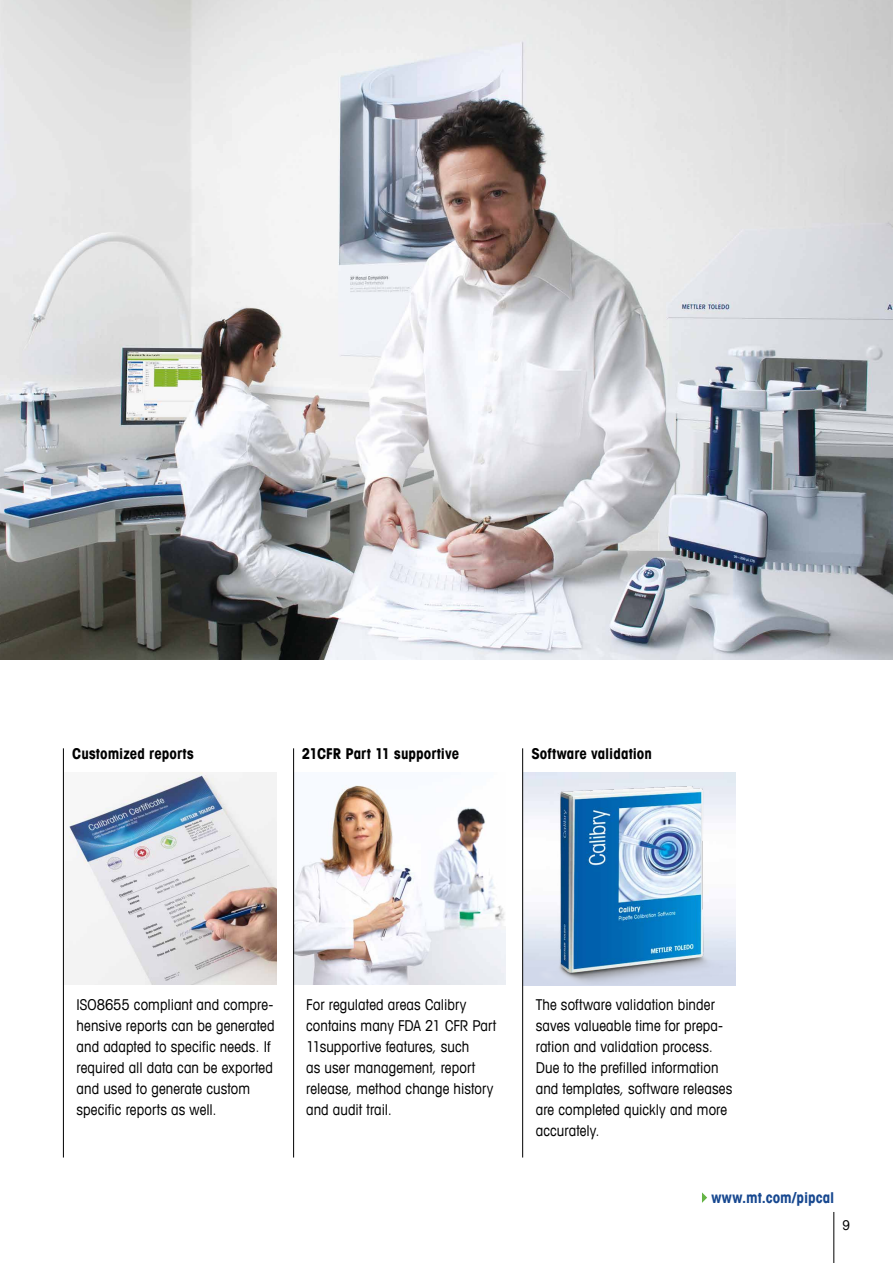
<style>
.page{position:relative;width:893px;height:1263px;background:#fff}
.page>*{position:absolute;margin:0;border:0;box-sizing:border-box;transform-origin:0 0}
.t1{font:condensed 15px/21px "Avant Garde Com";letter-spacing:.005em;color:#000}
.t2{font:700 condensed 15px "Avant Garde Com";letter-spacing:.005em;color:#000}
.t3{font:700 condensed 15px "Avant Garde Com";letter-spacing:.005em;color:#174890}
.t4{font:condensed 13.5px "Avant Garde Com";color:#000}
</style>
<div class="page">
<hr style="left:833px;top:1212px;width:1px;height:51px;background:#000">
<svg style="left:702px;top:1192px;width:5px;height:11px"></svg>
<img style="left:64px;top:773px;width:212px;height:212px">
<img style="left:294px;top:773px;width:211px;height:212px">
<img style="left:523px;top:773px;width:212px;height:212px">
<img style="left:0;top:0;width:893px;height:659px">
<hr style="left:522px;top:748px;width:1px;height:409px;background:#000">
<hr style="left:63px;top:748px;width:1px;height:409px;background:#000">
<hr style="left:293px;top:748px;width:1px;height:409px;background:#000">
<p class="t2" style="left:72px;top:744px;width:123px">Customized reports</p>
<p class="t2" style="left:302px;top:744px;width:159px">21CFR Part 11 supportive</p>
<p class="t2" style="left:531px;top:744px;width:122px">Software validation</p>
<p class="t1" style="left:77px;top:993px;width:200px">ISO8655 compliant and compre&shy;hensive reports can be generated and adapted to specific needs. If required all data can be exported and used to generate custom specific reports as well.</p>
<p class="t1" style="left:306px;top:993px;width:192px">For regulated areas Calibry contains many FDA 21 CFR Part<br>11supportive features, such<br>as user management, report release, method change history and audit trail.</p>
<p class="t1" style="left:536px;top:993px;width:198px">The software validation binder saves valueable time for prepa&shy;ration and validation process.<br>Due to the prefilled information and templates, software releases are completed quickly and more accurately.</p>
<p class="t3" style="left:711px;top:1187px;width:124px">www.mt.com/pipcal</p>
<p class="t4" style="left:842px;top:1217px;width:9px">9</p>
</div>
